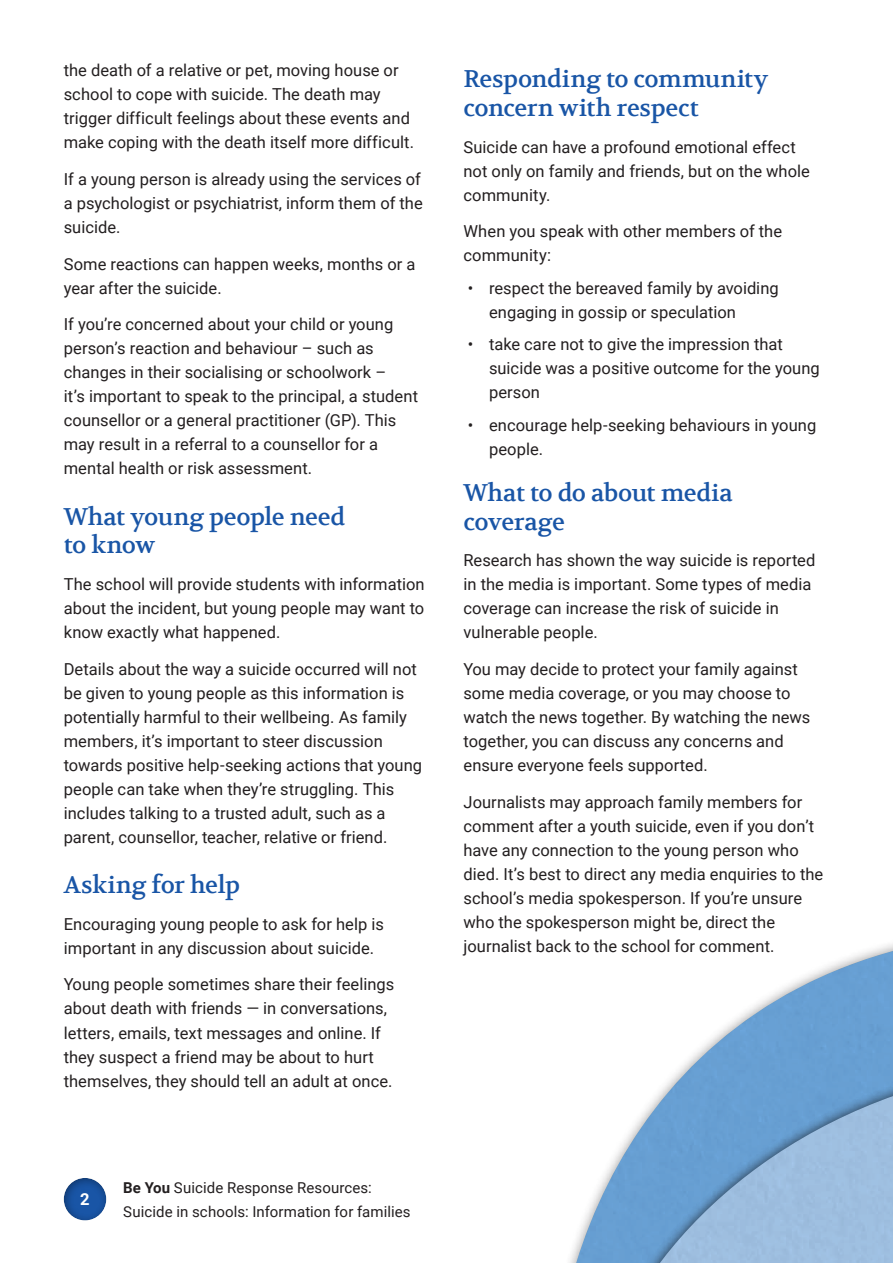
<style>
.page{position:relative;width:893px;height:1263px;background:#fff}
.page>*{position:absolute;margin:0;border:0;box-sizing:border-box;transform-origin:0 0}
.t1{font:24px/28.8px "Volkhov";letter-spacing:-.015em;color:#1955a6}
.Body{font:16.5px/24px "Roboto";color:#231f20}
.Bullet{font:16.5px/24px "Roboto";color:#231f20}
.t2{font:700 16.5px "Roboto";color:#fff}
.t3{font:15px/24px "Roboto";letter-spacing:.005em;color:#231f20}
.s1{font-weight:700}
</style>
<div class="page">
<div style="left:51px;top:1167px;width:68px;height:54px;background:#231f20;opacity:.5"></div>
<img style="left:569px;top:944px;width:324px;height:319px">
<p class="Body" style="left:64px;top:58px;width:352px">the death of a relative or pet, moving house or school to cope with suicide. The death may trigger difficult feelings about these events and make coping with the death itself more difficult.</p>
<p class="Body" style="left:64px;top:166px;width:360px;text-align:justify">If a young person is already using the services of a psychologist or psychiatrist, inform them of the suicide.</p>
<p class="Body" style="left:64px;top:251px;width:353px">Some reactions can happen weeks, months or a year after the suicide.</p>
<p class="Body" style="left:64px;top:312px;width:356px">If you’re concerned about your child or young person’s reaction and behaviour – such as changes in their socialising or schoolwork –<br>it’s important to speak to the principal, a student counsellor or a general practitioner (GP). This may result in a referral to a counsellor for a mental health or risk assessment.</p>
<h2 class="t1" style="left:64px;top:502px;width:283px">What young people need to know</h2>
<p class="Body" style="left:64px;top:572px;width:362px;text-align:justify">The school will provide students with information about the incident, but young people may want to know exactly what happened.</p>
<p class="Body" style="left:64px;top:656px;width:360px">Details about the way a suicide occurred will not be given to young people as this information is potentially harmful to their wellbeing. As family members, it’s important to steer discussion towards positive help-seeking actions that young people can take when they’re struggling. This includes talking to a trusted adult, such as a parent, counsellor, teacher, relative or friend.</p>
<h2 class="t1" style="left:64px;top:870px;width:178px">Asking for help</h2>
<p class="Body" style="left:64px;top:911px;width:322px">Encouraging young people to ask for help is important in any discussion about suicide.</p>
<p class="Body" style="left:64px;top:972px;width:332px">Young people sometimes share their feelings about death with friends — in conversations, letters, emails, text messages and online. If they suspect a friend may be about to hurt themselves, they should tell an adult at once.</p>
<p class="t2" style="left:80px;top:1187px;width:11px">2</p>
<p class="t3" style="left:123px;top:1175px;width:289px"><span class="s1">Be You</span> Suicide Response Resources:<br>Suicide in schools: Information for families</p>
<h2 class="t1" style="left:463px;top:65px;width:306px">Responding to community concern with respect</h2>
<p class="Body" style="left:463px;top:134px;width:348px">Suicide can have a profound emotional effect not only on family and friends, but on the whole community.</p>
<p class="Body" style="left:463px;top:219px;width:320px">When you speak with other members of the community:</p>
<p class="Bullet" style="left:489px;top:275px;width:291px;text-indent:-21px">• respect the bereaved family by avoiding engaging in gossip or speculation</p>
<p class="Bullet" style="left:489px;top:332px;width:332px;text-indent:-21px">• take care not to give the impression that suicide was a positive outcome for the young person</p>
<p class="Bullet" style="left:489px;top:412px;width:329px;text-indent:-21px">• encourage help-seeking behaviours in young people.</p>
<h2 class="t1" style="left:463px;top:478px;width:271px">What to do about media coverage</h2>
<p class="Body" style="left:463px;top:548px;width:353px">Research has shown the way suicide is reported in the media is important. Some types of media coverage can increase the risk of suicide in vulnerable people.</p>
<p class="Body" style="left:463px;top:657px;width:348px">You may decide to protect your family against some media coverage, or you may choose to watch the news together. By watching the news together, you can discuss any concerns and ensure everyone feels supported.</p>
<p class="Body" style="left:463px;top:789px;width:361px">Journalists may approach family members for comment after a youth suicide, even if you don’t have any connection to the young person who died. It’s best to direct any media enquiries to the school’s media spokesperson. If you’re unsure who the spokesperson might be, direct the journalist back to the school for comment.</p>
</div>
